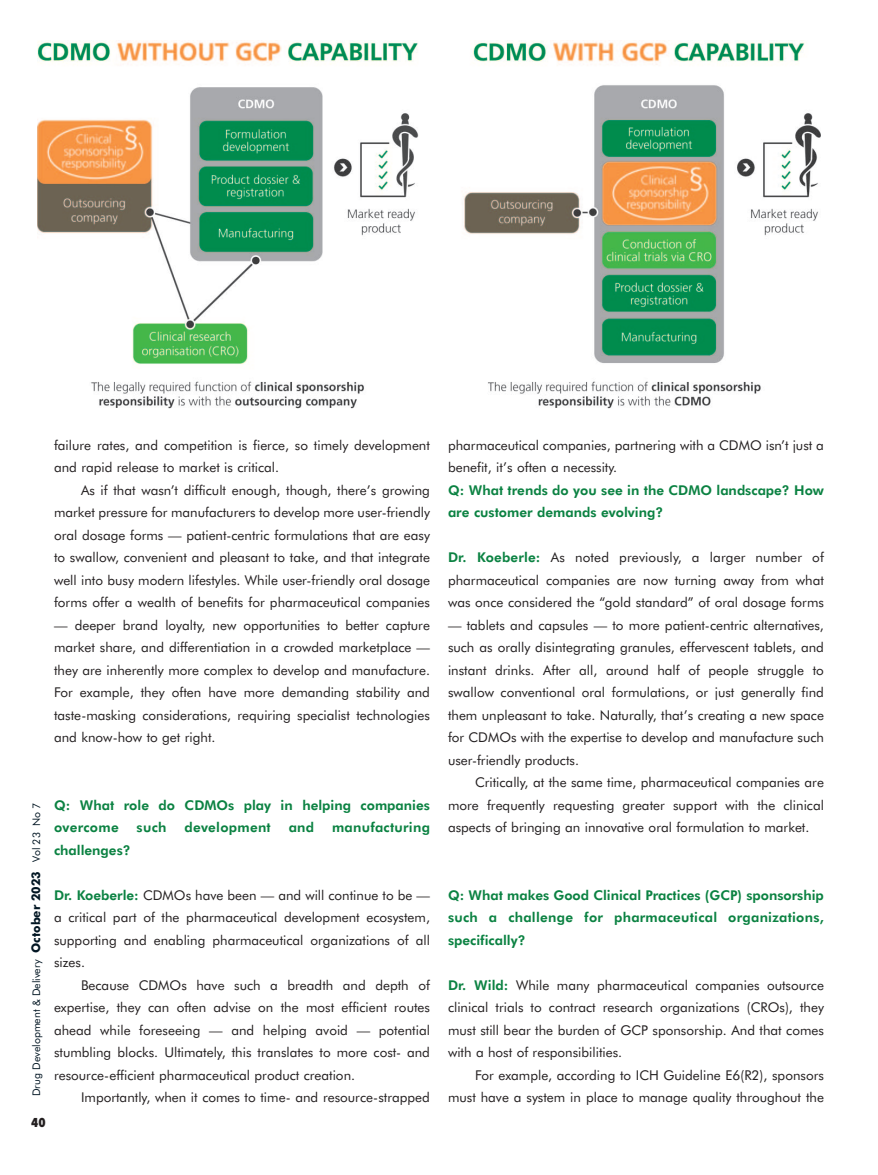
<style>
.page{position:relative;width:878px;height:1175px;background:#fff}
.page>*{position:absolute;margin:0;border:0;box-sizing:border-box;transform-origin:0 0}
.t1{font:13.5px/22.5px "Futura BT";color:#231f20;text-align:justify}
.t2{font:800 13.5px/22.5px "Futura BT";color:#0b8242}
.t3{font:800 13.5px "Futura BT";letter-spacing:.02em;color:#0b8242}
.t4{font:800 condensed 12px "Futura";color:#231f20}
.t5{font:10.5px "Futura BT";color:#001522}
.s1{font-weight:700;font-size:12px}
.s2{font-weight:800;color:#0b8242}
</style>
<div class="page">
<img style="left:38px;top:41px;width:782px;height:368px">
<p class="t1" style="left:54px;top:435px;width:377px">failure rates, and competition is fierce, so timely development and rapid release to market is critical.</p>
<p class="t1" style="left:54px;top:480px;width:377px;text-indent:27px">As if that wasn’t difficult enough, though, there’s growing market pressure for manufacturers to develop more user-friendly oral dosage forms — patient-centric formulations that are easy to swallow, convenient and pleasant to take, and that integrate well into busy modern lifestyles. While user-friendly oral dosage forms offer a wealth of benefits for pharmaceutical companies</p>
<p class="t1" style="left:54px;top:615px;width:377px">— deeper brand loyalty, new opportunities to better capture market share, and differentiation in a crowded marketplace — they are inherently more complex to develop and manufacture.<br>For example, they often have more demanding stability and taste-masking considerations, requiring specialist technologies and know-how to get right.</p>
<p class="t5" style="left:32px;top:1096px;width:295px;rotate:-90deg">Drug Development &amp; Delivery <span class="s1">October 2023</span> Vol 23 No 7</p>
<p class="t4" style="left:31px;top:1114px;width:16px">40</p>
<p class="t2" style="left:54px;top:794px;width:377px">Q: What role do CDMOs play in helping companies overcome</p>
<p class="t2" style="left:137px;top:817px;width:31px">such</p>
<p class="t3" style="left:184px;top:821px;width:88px">development</p>
<p class="t2" style="left:289px;top:817px;width:27px">and</p>
<p class="t3" style="left:332px;top:821px;width:99px">manufacturing</p>
<p class="t2" style="left:54px;top:839px;width:78px">challenges?</p>
<p class="t1" style="left:54px;top:885px;width:377px"><span class="s2">Dr. Koeberle:</span> CDMOs have been — and will continue to be — a critical part of the pharmaceutical development ecosystem, supporting and enabling pharmaceutical organizations of all sizes.</p>
<p class="t1" style="left:54px;top:975px;width:377px;text-indent:27px">Because CDMOs have such a breadth and depth of expertise, they can often advise on the most efficient routes ahead while foreseeing — and helping avoid — potential stumbling blocks. Ultimately, this translates to more cost- and resource-efficient pharmaceutical product creation.</p>
<p class="t1" style="left:81px;top:1087px;width:350px">Importantly, when it comes to time- and resource-strapped</p>
<p class="t1" style="left:448px;top:435px;width:377px">pharmaceutical companies, partnering with a CDMO isn’t just a benefit, it’s often a necessity.</p>
<p class="t2" style="left:448px;top:479px;width:377px">Q: What trends do you see in the CDMO landscape? How are customer demands evolving?</p>
<p class="t1" style="left:448px;top:547px;width:377px"><span class="s2">Dr. Koeberle:</span> As noted previously, a larger number of pharmaceutical companies are now turning away from what was once considered the “gold standard” of oral dosage forms</p>
<p class="t1" style="left:448px;top:615px;width:377px">— tablets and capsules — to more patient-centric alternatives, such as orally disintegrating granules, effervescent tablets, and instant drinks. After all, around half of people struggle to swallow conventional oral formulations, or just generally find them unpleasant to take. Naturally, that’s creating a new space for CDMOs with the expertise to develop and manufacture such user-friendly products.</p>
<p class="t1" style="left:448px;top:772px;width:377px;text-indent:27px">Critically, at the same time, pharmaceutical companies are more frequently requesting greater support with the clinical aspects of bringing an innovative oral formulation to market.</p>
<p class="t2" style="left:448px;top:884px;width:377px;text-align:justify">Q: What makes Good Clinical Practices (GCP) sponsorship such a challenge for pharmaceutical organizations, specifically?</p>
<p class="t1" style="left:448px;top:975px;width:377px"><span class="s2">Dr. Wild:</span> While many pharmaceutical companies outsource clinical trials to contract research organizations (CROs), they must still bear the burden of GCP sponsorship. And that comes with a host of responsibilities.</p>
<p class="t1" style="left:448px;top:1065px;width:377px;text-align:right">For example, according to ICH Guideline E6(R2), sponsors must have a system in place to manage quality throughout the</p>
</div>
